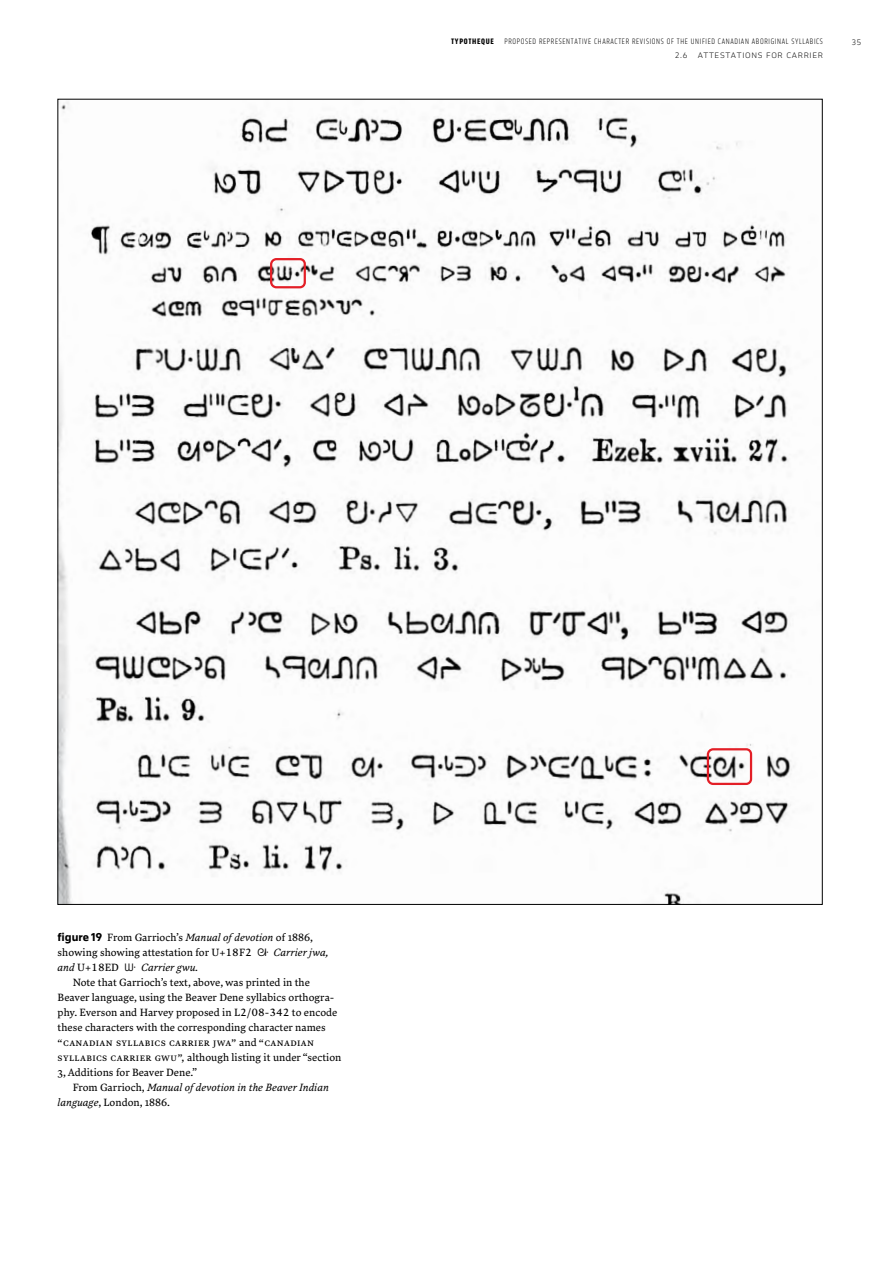
<style>
.page{position:relative;width:893px;height:1263px;background:#fff}
.page>*{position:absolute;margin:0;border:0;box-sizing:border-box;transform-origin:0 0}
.t1{font:10.5px "Lava LCG";color:#000}
.t2{font:italic 10.5px "Lava LCG";color:#000}
.t3{font:10.5px "Lava LCG";letter-spacing:.105em;color:#000}
.t4{font:200 9px "November Compressed LCG";letter-spacing:.075em;color:#000}
.t5{font:200 9px "November LCG";letter-spacing:.075em;color:#000}
.s1{font-weight:800}
.s2{font-family:"November LCG";font-weight:800}
.s3{font-style:italic}
.s4{font-family:"Noto UCA Srepresentativeglyphs 3"}
.s5{font-style:normal}
.s6{font-family:"Noto UCA Srepresentativeglyphs 3";font-style:normal}
</style>
<div class="page">
<img style="left:60px;top:102px;width:734px;height:800px">
<div style="left:707px;top:748px;width:45px;height:37px;border:2px solid #e31f27;border-radius:5px"></div>
<div style="left:270px;top:258px;width:36px;height:30px;border:2px solid #e31f27;border-radius:5px"></div>
<p class="t4" style="left:451px;top:33px;width:373px"><span class="s1">TYPOTHEQUE</span> PROPOSED REPRESENTATIVE CHARACTER REVISIONS OF THE UNIFIED CANADIAN ABORIGINAL SYLLABICS</p>
<p class="t5" style="left:852px;top:34px;width:11px">35</p>
<p class="t5" style="left:675px;top:48px;width:149px">2.6 ATTESTATIONS FOR CARRIER</p>
<p class="t1" style="left:58px;top:930px;width:257px"><span class="s2">figure 19</span> From Garrioch’s <span class="s3">Manual of devotion</span> of 1886,</p>
<p class="t1" style="left:58px;top:945px;width:272px">showing showing attestation for U+18F2 <span class="s4">ᣲ</span> <span class="s3">Carrier jwa,</span></p>
<p class="t2" style="left:58px;top:960px;width:142px">and <span class="s5">U+18ED</span> <span class="s6">ᣭ</span> Carrier gwu.</p>
<p class="t1" style="left:73px;top:975px;width:239px">Note that Garrioch’s text, above, was printed in the</p>
<p class="t1" style="left:58px;top:990px;width:278px">Beaver language, using the Beaver Dene syllabics orthogra-</p>
<p class="t1" style="left:58px;top:1005px;width:281px">phy. Everson and Harvey proposed in L2/08-342 to encode</p>
<p class="t1" style="left:58px;top:1020px;width:269px">these characters with the corresponding character names</p>
<p class="t3" style="left:58px;top:1035px;width:258px">“Canadian Syllabics Carrier jwa” and “Canadian</p>
<p class="t1" style="left:58px;top:1050px;width:285px">Syllabics Carrier gwu”, although listing it under “section</p>
<p class="t1" style="left:58px;top:1065px;width:141px">3, Additions for Beaver Dene.”</p>
<p class="t2" style="left:73px;top:1080px;width:258px"><span class="s5">From Garrioch,</span> Manual of devotion in the Beaver Indian</p>
<p class="t1" style="left:58px;top:1095px;width:114px"><span class="s3">language</span>, London, 1886.</p>
</div>
